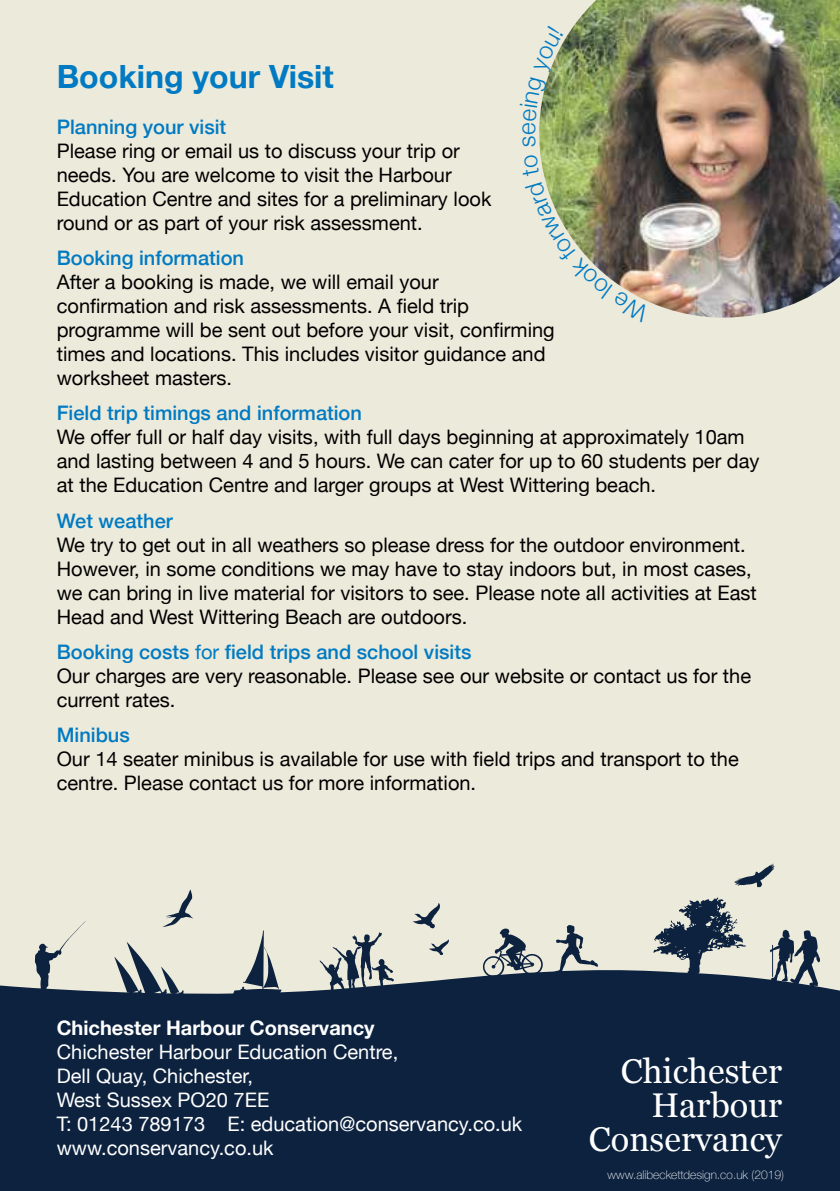
<style>
.page{position:relative;width:840px;height:1191px;background:#fff}
.page>*{position:absolute;margin:0;border:0;box-sizing:border-box;transform-origin:0 0}
.t1{font:34.2px/34.2px "Georgia";color:#fff;text-align:right}
.t2{font:700 32px "Helvetica Neue";color:#007ac2}
.t3{font:20px/24px "Helvetica Neue";color:#000}
.t4{font:20px/24px "Helvetica Neue";color:#fff}
.t5{font:500 20px "Helvetica Neue";color:#007ac2}
.t6{font:700 20px "Helvetica Neue";color:#fff}
.t7{font:100 12px "Helvetica Neue";color:#fff}
.s1{font-weight:500;color:#007ac2}
.s2{color:#007ac2}
</style>
<div class="page">
<div style="left:0;top:0;width:839px;height:1191px;background:#eceadb"></div>
<svg style="left:734px;top:863px;width:40px;height:24px"></svg>
<svg style="left:163px;top:889px;width:30px;height:38px"></svg>
<svg style="left:556px;top:925px;width:41px;height:44px"></svg>
<svg style="left:483px;top:928px;width:59px;height:41px"></svg>
<svg style="left:319px;top:932px;width:71px;height:37px"></svg>
<svg style="left:770px;top:929px;width:50px;height:40px"></svg>
<hr style="left:771px;top:945px;width:1px;height:32px;background:#0c223f">
<svg style="left:413px;top:903px;width:27px;height:25px"></svg>
<svg style="left:429px;top:940px;width:19px;height:15px"></svg>
<svg style="left:34px;top:921px;width:52px;height:48px"></svg>
<svg style="left:653px;top:897px;width:92px;height:72px"></svg>
<svg style="left:252px;top:930px;width:22px;height:39px"></svg>
<svg style="left:114px;top:942px;width:50px;height:27px"></svg>
<div style="left:0;top:969px;width:839px;height:222px;background:#0c223f"></div>
<img style="left:539px;top:0;width:300px;height:317px">
<img style="left:539px;top:154px;width:110px;height:163px">
<svg style="left:539px;top:25px;width:24px;height:121px"></svg>
<h2 class="t2" style="left:57px;top:51px;width:278px">Booking your Visit</h2>
<p class="t5" style="left:57px;top:110px;width:171px">Planning your visit</p>
<p class="t3" style="left:57px;top:140px;width:436px">Please ring or email us to discuss your trip or needs. You are welcome to visit the Harbour Education Centre and sites for a preliminary look round or as part of your risk assessment.</p>
<p class="t5" style="left:57px;top:242px;width:189px">Booking information</p>
<p class="t3" style="left:57px;top:271px;width:499px">After a booking is made, we will email your confirmation and risk assessments. A field trip programme will be sent out before your visit, confirming times and locations. This includes visitor guidance and worksheet masters.</p>
<p class="t5" style="left:57px;top:397px;width:306px">Field trip timings and information</p>
<p class="t3" style="left:57px;top:426px;width:704px">We offer full or half day visits, with full days beginning at approximately 10am and lasting between 4 and 5 hours. We can cater for up to 60 students per day at the Education Centre and larger groups at West Wittering beach.</p>
<p class="t5" style="left:57px;top:504px;width:117px">Wet weather</p>
<p class="t3" style="left:57px;top:534px;width:701px">We try to get out in all weathers so please dress for the outdoor environment.<br>However, in some conditions we may have to stay indoors but, in most cases, we can bring in live material for visitors to see. Please note all activities at East Head and West Wittering Beach are outdoors.</p>
<p class="t3" style="left:57px;top:641px;width:695px"><span class="s1">Booking costs</span> <span class="s2">for</span> <span class="s1">field trips and school visits<br></span>Our charges are very reasonable. Please see our website or contact us for the current rates.</p>
<p class="t5" style="left:57px;top:719px;width:74px">Minibus</p>
<p class="t3" style="left:57px;top:748px;width:683px">Our 14 seater minibus is available for use with field trips and transport to the centre. Please contact us for more information.</p>
<p class="t6" style="left:57px;top:1011px;width:319px">Chichester Harbour Conservancy</p>
<p class="t4" style="left:57px;top:1040px;width:467px">Chichester Harbour Education Centre,<br>Dell Quay, Chichester,<br>West Sussex PO20 7EE<br>T: 01243 789173 E: education@conservancy.co.uk www.conservancy.co.uk</p>
<h1 class="t1" style="left:588px;top:1052px;width:195px">Chichester<br>Harbour<br>Conservancy</h1>
<p class="t7" style="left:607px;top:1166px;width:178px">www.alibeckettdesign.co.uk (2019)</p>
</div>
